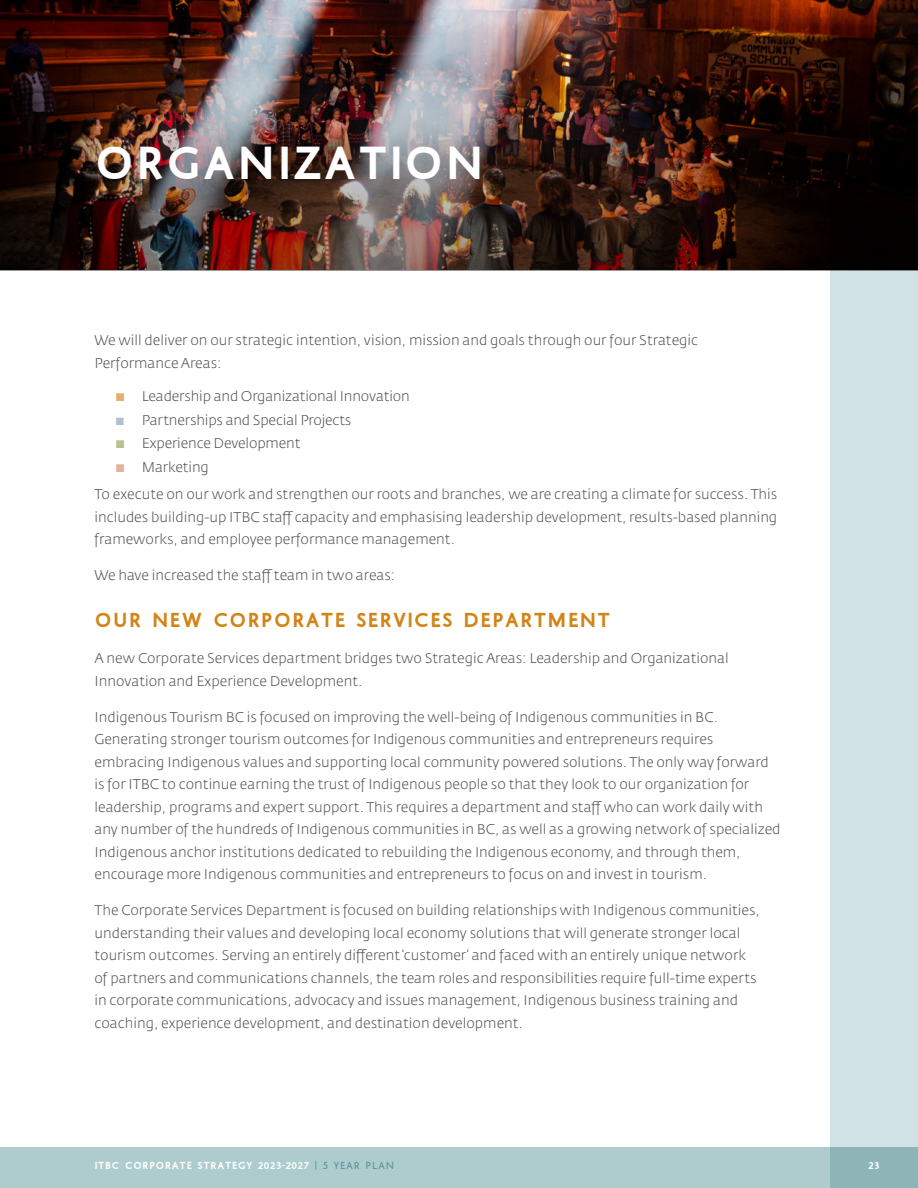
<style>
.page{position:relative;width:918px;height:1188px;background:#fff}
.page>*{position:absolute;margin:0;border:0;box-sizing:border-box;transform-origin:0 0}
.t1{font:700 47.1px "Aboriginal Sans";color:#fff}
.t2{font:700 20.55px "Aboriginal Sans";letter-spacing:.1em;color:#d28416}
.t3{font:300 13.95px/22.5px "Fedra Sans Std";color:#4d4d4f}
.t4{font:700 10.5px "Aboriginal Sans";color:#fff}
.t5{font:700 10.35px "Aboriginal Sans";letter-spacing:.01em;color:#fff}
.s1{color:#e4ae6c}
.s2{font-size:13.2px;color:#b1c0d0}
.s3{color:#b6c290}
.s4{color:#e1b19a}
.s5{font-weight:400;color:#59979c}
</style>
<div class="page">
<img style="left:0;top:0;width:830px;height:22px">
<img style="left:0;top:22px;width:830px;height:249px">
<svg style="left:830px;top:0;width:88px;height:1148px;background:#a2adad"></svg>
<svg style="left:0;top:1148px;width:918px;height:40px;background:#abc9cb"></svg>
<h1 class="t1" style="left:97px;top:128px;width:72px">ORGANI</h1>
<h1 class="t1" style="left:294px;top:128px;width:64px">ZATION</h1>
<p class="t3" style="left:94px;top:329px;width:605px">We will deliver on our strategic intention, vision, mission and goals through our four Strategic<br>Performance Areas:</p>
<p class="t3" style="left:115px;top:385px;width:297px"><span class="s1">▪</span> Leadership and Organizational Innovation</p>
<p class="t3" style="left:115px;top:408px;width:238px"><span class="s2">▪</span> Partnerships and Special Projects</p>
<p class="t3" style="left:115px;top:432px;width:187px"><span class="s3">▪</span> Experience Development</p>
<p class="t3" style="left:94px;top:454px;width:684px;line-height:26.8px;text-indent:20px"><span class="s4">▪</span> Marketing<br>To execute on our work and strengthen our roots and branches, we are creating a climate for success. This</p>
<p class="t3" style="left:94px;top:505px;width:684px">includes building-up ITBC staff capacity and emphasising leadership development, results-based planning frameworks, and employee performance management.</p>
<p class="t3" style="left:94px;top:564px;width:302px">We have increased the staff team in two areas:</p>
<h2 class="t2" style="left:96px;top:605px;width:33px">OUR</h2>
<h2 class="t2" style="left:153px;top:605px;width:137px">NEW CORPORATE</h2>
<h2 class="t2" style="left:357px;top:605px;width:64px">SERVICES</h2>
<h2 class="t2" style="left:464px;top:605px;width:58px">DEPARTMENT</h2>
<p class="t3" style="left:94px;top:647px;width:636px">A new Corporate Services department bridges two Strategic Areas: Leadership and Organizational<br>Innovation and Experience Development.</p>
<p class="t3" style="left:94px;top:706px;width:688px">Indigenous Tourism BC is focused on improving the well-being of Indigenous communities in BC.<br>Generating stronger tourism outcomes for Indigenous communities and entrepreneurs requires embracing Indigenous values and supporting local community powered solutions. The only way forward is for ITBC to continue earning the trust of Indigenous people so that they look to our organization for leadership, programs and expert support. This requires a department and staff who can work daily with any number of the hundreds of Indigenous communities in BC, as well as a growing network of specialized Indigenous anchor institutions dedicated to rebuilding the Indigenous economy, and through them, encourage more Indigenous communities and entrepreneurs to focus on and invest in tourism.</p>
<p class="t3" style="left:94px;top:899px;width:667px">The Corporate Services Department is focused on building relationships with Indigenous communities, understanding their values and developing local economy solutions that will generate stronger local tourism outcomes. Serving an entirely different ‘customer’ and faced with an entirely unique network of partners and communications channels, the team roles and responsibilities require full-time experts in corporate communications, advocacy and issues management, Indigenous business training and coaching, experience development, and destination development.</p>
<p class="t5" style="left:95px;top:1158px;width:39px">ITBC COR</p>
<p class="t5" style="left:150px;top:1158px;width:15px">PORATE</p>
<p class="t5" style="left:198px;top:1158px;width:8px">STRATEG</p>
<p class="t5" style="left:247px;top:1158px;width:149px">Y 2023-2027 <span class="s5">| 5 YEAR PLAN</span></p>
<p class="t4" style="left:868px;top:1158px;width:14px">23</p>
</div>
